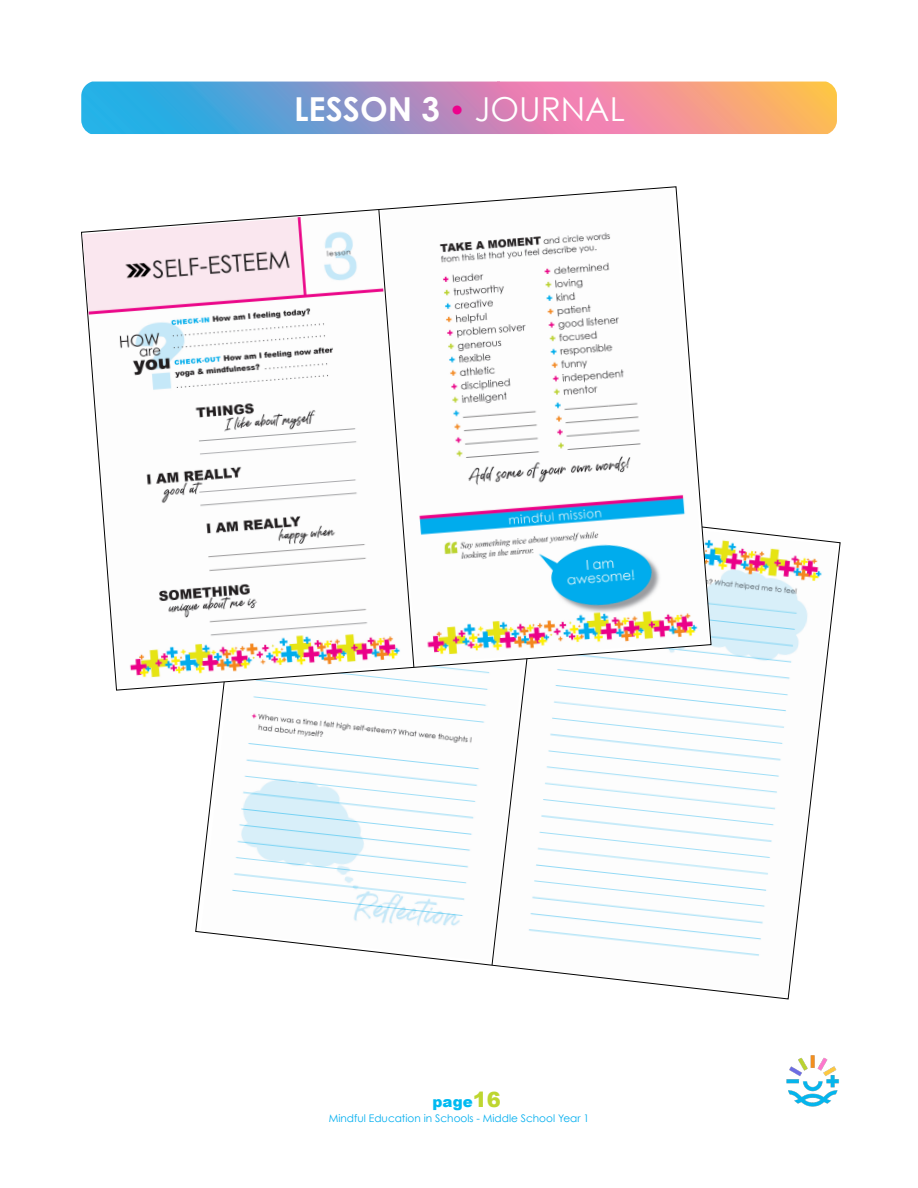
<style>
.page{position:relative;width:918px;height:1188px;background:#fff}
.page>*{position:absolute;margin:0;border:0;box-sizing:border-box;transform-origin:0 0}
.t1{font:700 33px "Century Gothic";color:#fff}
.t2{font:900 15px "Arial";color:#00baf1}
.t3{font:10.5px "Century Gothic";color:#00aeef}
.s1{font-weight:400;font-size:30px;color:#ed028c}
.s2{font-weight:400}
.s3{font-size:21px;color:#bed630}
</style>
<div class="page">
<svg style="left:81px;top:82px;width:756px;height:52px;background:#a89ab4"></svg>
<img style="left:201px;top:691px;width:285px;height:270px">
<img style="left:495px;top:527px;width:342px;height:470px">
<svg style="left:491px;top:691px;width:54px;height:275px"></svg>
<svg style="left:81px;top:186px;width:631px;height:505px"></svg>
<img style="left:83px;top:211px;width:330px;height:477px">
<img style="left:381px;top:188px;width:327px;height:476px">
<svg style="left:378px;top:209px;width:37px;height:459px"></svg>
<img style="left:786px;top:1055px;width:53px;height:52px">
<p class="t1" style="left:294px;top:88px;width:332px">LESSON 3 <span class="s1">•</span> <span class="s2">JOURNAL</span></p>
<p class="t2" style="left:432px;top:1090px;width:70px">page<span class="s3">16</span></p>
<p class="t3" style="left:329px;top:1112px;width:262px">Mindful Education in Schools - Middle School Year 1</p>
</div>
